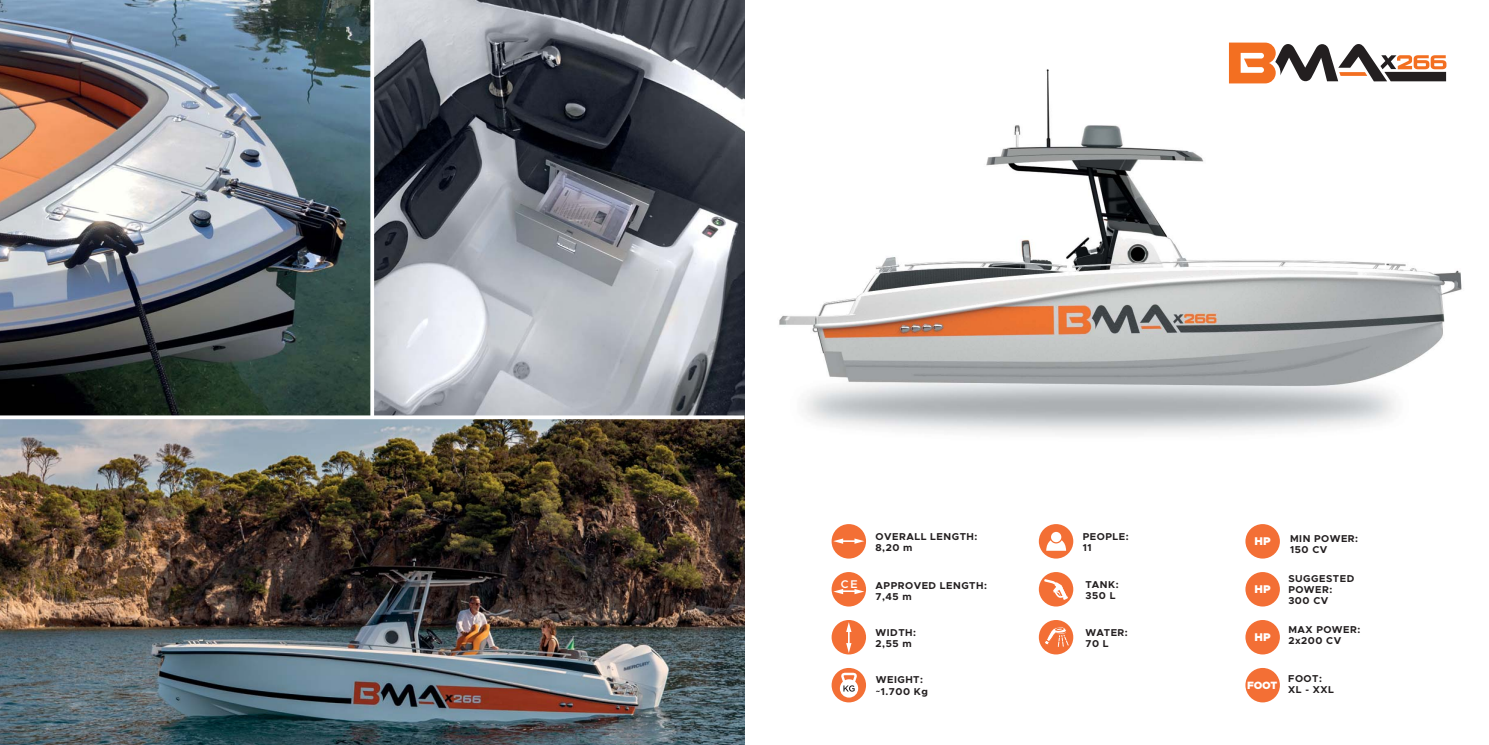
<style>
.page{position:relative;width:1489px;height:745px;background:#fff}
.page>*{position:absolute;margin:0;border:0;box-sizing:border-box;transform-origin:0 0}
.t1{font:900 11.25px "Metropolis";color:#fff}
.t2{font:600 11.25px "Metropolis";color:#fff}
.t3{font:900 10.62px "Metropolis";color:#fff}
.t4{font:700 10px/11.2px "Metropolis";letter-spacing:.05em;color:#231f20}
</style>
<div class="page">
<img style="left:779px;top:62px;width:683px;height:372px">
<img style="left:0;top:0;width:744px;height:415px">
<svg style="left:1228px;top:43px;width:218px;height:40px"></svg>
<svg style="left:370px;top:0;width:4px;height:415px"></svg>
<img style="left:0;top:419px;width:744px;height:325px">
<svg style="left:0;top:415px;width:744px;height:1px"></svg>
<svg style="left:1038px;top:571px;width:35px;height:35px"></svg>
<svg style="left:1044px;top:578px;width:23px;height:21px"></svg>
<div style="left:831px;top:619px;width:35px;height:35px;background:#f36f35;border-radius:50%"></div>
<svg style="left:846px;top:622px;width:5px;height:30px"></svg>
<svg style="left:1038px;top:523px;width:35px;height:35px"></svg>
<svg style="left:1046px;top:540px;width:20px;height:10px"></svg>
<svg style="left:1050px;top:531px;width:11px;height:11px"></svg>
<div style="left:1245px;top:523px;width:34px;height:35px;background:#f36f35;border-radius:50%"></div>
<div style="left:1245px;top:571px;width:34px;height:35px;background:#f36f35;border-radius:50%"></div>
<div style="left:1245px;top:619px;width:34px;height:35px;background:#f36f35;border-radius:50%"></div>
<div style="left:1245px;top:667px;width:34px;height:35px;background:#f36f35;border-radius:50%"></div>
<div style="left:831px;top:571px;width:35px;height:35px;background:#f36f35;border-radius:50%"></div>
<svg style="left:833px;top:589px;width:31px;height:5px"></svg>
<div style="left:831px;top:523px;width:35px;height:35px;background:#f36f35;border-radius:50%"></div>
<svg style="left:833px;top:538px;width:31px;height:5px"></svg>
<svg style="left:831px;top:667px;width:35px;height:35px"></svg>
<svg style="left:839px;top:672px;width:19px;height:25px"></svg>
<svg style="left:1038px;top:619px;width:35px;height:35px"></svg>
<svg style="left:1043px;top:626px;width:25px;height:20px"></svg>
<p class="t2" style="left:840px;top:580px;width:18px">CE</p>
<p class="t4" style="left:875px;top:530px;width:103px">OVERALL LENGTH:<br>8,20 m</p>
<p class="t4" style="left:875px;top:579px;width:113px">APPROVED LENGTH:<br>7,45 m</p>
<p class="t4" style="left:875px;top:626px;width:42px">WIDTH:<br>2,55 m</p>
<p class="t4" style="left:875px;top:674px;width:54px">WEIGHT: ~1.700 Kg</p>
<p class="t4" style="left:1082px;top:530px;width:47px">PEOPLE:<br>11</p>
<p class="t4" style="left:1289px;top:533px;width:69px">MIN POWER:<br>150 CV</p>
<p class="t1" style="left:1254px;top:537px;width:18px">HP</p>
<p class="t4" style="left:1085px;top:578px;width:35px">TANK:<br>350 L</p>
<p class="t4" style="left:1085px;top:626px;width:44px">WATER:<br>70 L</p>
<p class="t1" style="left:1254px;top:585px;width:18px">HP</p>
<p class="t4" style="left:1288px;top:572px;width:67px">SUGGESTED<br>POWER:<br>300 CV</p>
<p class="t1" style="left:1254px;top:633px;width:18px">HP</p>
<p class="t4" style="left:1288px;top:623px;width:73px">MAX POWER:<br>2x200 CV</p>
<p class="t3" style="left:1246px;top:680px;width:32px">FOOT</p>
<p class="t4" style="left:1287px;top:673px;width:47px">FOOT:<br>XL - XXL</p>
</div>
